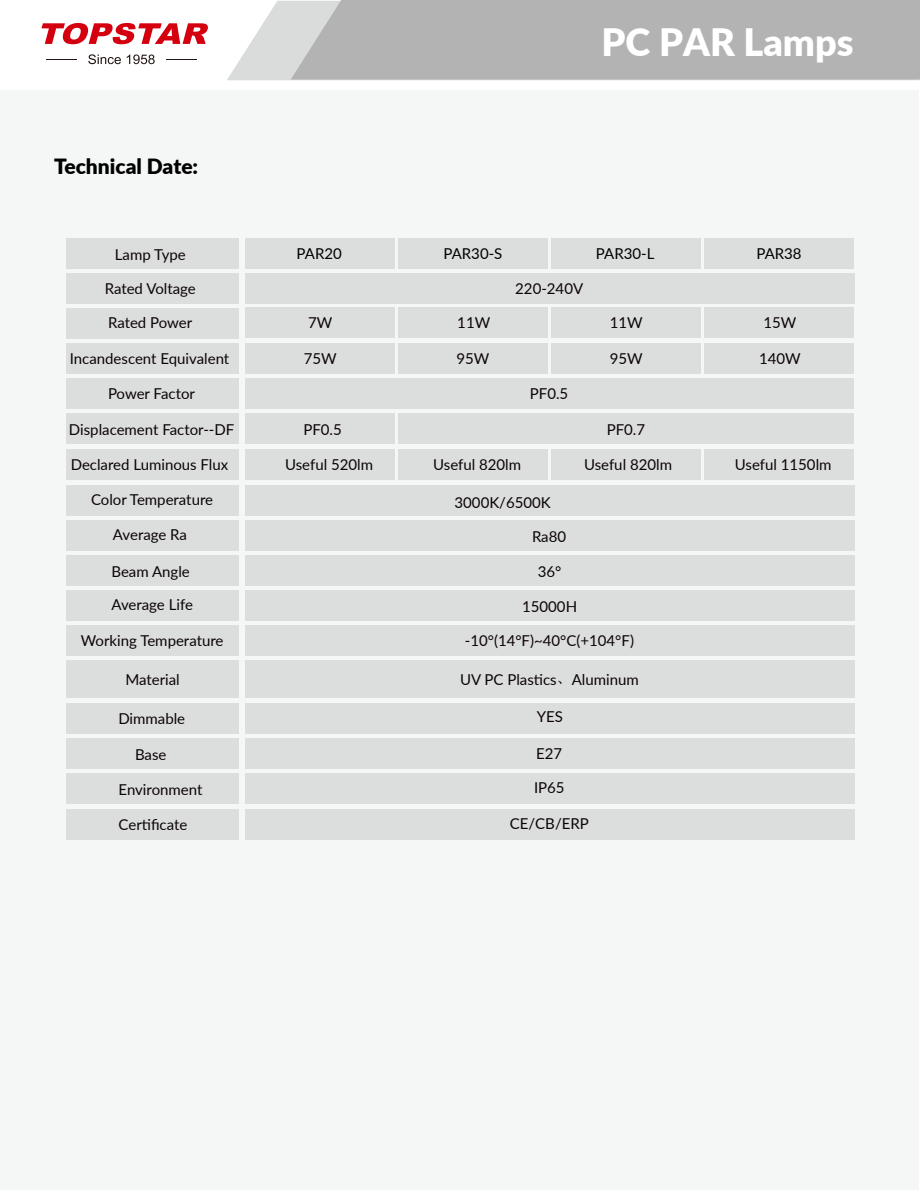
<style>
.page{position:relative;width:920px;height:1190px;background:#fff}
.page>*{position:absolute;margin:0;border:0;box-sizing:border-box;transform-origin:0 0}
.t1{font:900 37.8px "Lato";color:#fff}
.t2{font:900 21px "Lato";color:#000}
.t3{font:15px "Lato";color:#0b0406}
.t4{font:15px "Lato";color:#000}
.t5{font:15px "Lato";color:#0e0407}
.s1{font-family:"Adobe Song Std";font-weight:300}
</style>
<div class="page">
<div style="left:0;top:90px;width:918px;height:1099px;background:#f5f6f6"></div>
<svg style="left:227px;top:1px;width:64px;height:79px;fill:#dadbdb"></svg>
<svg style="left:41px;top:23px;width:167px;height:21px"></svg>
<hr style="left:46px;top:59px;width:31px;height:1px;background:#221714">
<hr style="left:166px;top:59px;width:30px;height:1px;background:#221714">
<svg style="left:88px;top:54px;width:33px;height:10px"></svg>
<svg style="left:127px;top:54px;width:28px;height:10px"></svg>
<div style="left:291px;top:0;width:628px;height:80px;background:#b3b3b4"></div>
<div style="left:245px;top:238px;width:149px;height:30px;background:#dcdddd"></div>
<div style="left:398px;top:238px;width:150px;height:30px;background:#dcdddd"></div>
<div style="left:551px;top:238px;width:149px;height:30px;background:#dcdddd"></div>
<div style="left:704px;top:238px;width:150px;height:30px;background:#dcdddd"></div>
<div style="left:66px;top:238px;width:173px;height:30px;background:#dcdddd"></div>
<div style="left:66px;top:273px;width:173px;height:30px;background:#dcdddd"></div>
<div style="left:66px;top:308px;width:173px;height:30px;background:#dcdddd"></div>
<div style="left:66px;top:343px;width:173px;height:30px;background:#dcdddd"></div>
<div style="left:66px;top:344px;width:173px;height:30px;background:#dcdddd"></div>
<div style="left:66px;top:378px;width:173px;height:30px;background:#dcdddd"></div>
<div style="left:66px;top:449px;width:173px;height:31px;background:#dcdddd"></div>
<div style="left:66px;top:520px;width:173px;height:30px;background:#dcdddd"></div>
<div style="left:245px;top:555px;width:609px;height:30px;background:#dcdddd"></div>
<div style="left:66px;top:555px;width:173px;height:30px;background:#dcdddd"></div>
<div style="left:66px;top:590px;width:173px;height:31px;background:#dcdddd"></div>
<div style="left:245px;top:273px;width:609px;height:30px;background:#dcdddd"></div>
<div style="left:245px;top:520px;width:609px;height:30px;background:#dcdddd"></div>
<div style="left:245px;top:590px;width:609px;height:31px;background:#dcdddd"></div>
<div style="left:66px;top:485px;width:173px;height:30px;background:#dcdddd"></div>
<div style="left:66px;top:486px;width:173px;height:30px;background:#dcdddd"></div>
<div style="left:245px;top:485px;width:609px;height:30px;background:#dcdddd"></div>
<div style="left:66px;top:625px;width:173px;height:30px;background:#dcdddd"></div>
<div style="left:66px;top:660px;width:173px;height:38px;background:#dcdddd"></div>
<div style="left:66px;top:703px;width:173px;height:30px;background:#dcdddd"></div>
<div style="left:245px;top:625px;width:609px;height:30px;background:#dcdddd"></div>
<div style="left:245px;top:660px;width:609px;height:37px;background:#dcdddd"></div>
<div style="left:245px;top:703px;width:609px;height:30px;background:#dcdddd"></div>
<div style="left:66px;top:738px;width:173px;height:30px;background:#dcdddd"></div>
<div style="left:66px;top:774px;width:173px;height:30px;background:#dcdddd"></div>
<div style="left:245px;top:738px;width:609px;height:30px;background:#dcdddd"></div>
<div style="left:245px;top:774px;width:609px;height:30px;background:#dcdddd"></div>
<div style="left:66px;top:809px;width:173px;height:30px;background:#dcdddd"></div>
<div style="left:245px;top:809px;width:609px;height:30px;background:#dcdddd"></div>
<div style="left:245px;top:378px;width:608px;height:30px;background:#dcdddd"></div>
<div style="left:66px;top:414px;width:173px;height:30px;background:#dcdddd"></div>
<div style="left:245px;top:414px;width:149px;height:30px;background:#dcdddd"></div>
<div style="left:398px;top:414px;width:455px;height:30px;background:#dcdddd"></div>
<div style="left:245px;top:308px;width:149px;height:30px;background:#dcdddd"></div>
<div style="left:398px;top:308px;width:150px;height:30px;background:#dcdddd"></div>
<div style="left:551px;top:308px;width:149px;height:30px;background:#dcdddd"></div>
<div style="left:704px;top:308px;width:150px;height:30px;background:#dcdddd"></div>
<div style="left:245px;top:343px;width:149px;height:30px;background:#dcdddd"></div>
<div style="left:398px;top:343px;width:150px;height:30px;background:#dcdddd"></div>
<div style="left:551px;top:343px;width:149px;height:30px;background:#dcdddd"></div>
<div style="left:704px;top:343px;width:150px;height:30px;background:#dcdddd"></div>
<div style="left:245px;top:449px;width:149px;height:31px;background:#dcdddd"></div>
<div style="left:398px;top:449px;width:150px;height:31px;background:#dcdddd"></div>
<div style="left:551px;top:449px;width:149px;height:31px;background:#dcdddd"></div>
<div style="left:704px;top:449px;width:150px;height:31px;background:#dcdddd"></div>
<h2 class="t2" style="left:54px;top:151px;width:146px">Technical Date:</h2>
<p class="t3" style="left:115px;top:243px;width:72px">Lamp Type</p>
<p class="t3" style="left:105px;top:278px;width:93px">Rated Voltage</p>
<p class="t3" style="left:108px;top:312px;width:86px">Rated Power</p>
<p class="t3" style="left:70px;top:348px;width:161px">Incandescent Equivalent</p>
<p class="t3" style="left:108px;top:383px;width:88px">Power Factor</p>
<h1 class="t1" style="left:601px;top:14px;width:253px">PC PAR Lamps</h1>
<p class="t4" style="left:296px;top:242px;width:47px">PAR20</p>
<p class="t4" style="left:443px;top:242px;width:60px">PAR30-S</p>
<p class="t4" style="left:596px;top:242px;width:60px">PAR30-L</p>
<p class="t4" style="left:756px;top:242px;width:47px">PAR38</p>
<p class="t3" style="left:515px;top:277px;width:69px">220-240V</p>
<p class="t3" style="left:308px;top:312px;width:26px">7W</p>
<p class="t3" style="left:457px;top:312px;width:34px">11W</p>
<p class="t3" style="left:609px;top:312px;width:34px">11W</p>
<p class="t3" style="left:763px;top:312px;width:34px">15W</p>
<p class="t3" style="left:304px;top:348px;width:34px">75W</p>
<p class="t3" style="left:456px;top:348px;width:34px">95W</p>
<p class="t3" style="left:609px;top:348px;width:34px">95W</p>
<p class="t3" style="left:759px;top:348px;width:43px">140W</p>
<p class="t3" style="left:530px;top:383px;width:40px">PF0.5</p>
<p class="t3" style="left:69px;top:419px;width:167px">Displacement Factor--DF</p>
<p class="t3" style="left:303px;top:419px;width:40px">PF0.5</p>
<p class="t3" style="left:606px;top:419px;width:40px">PF0.7</p>
<p class="t3" style="left:71px;top:454px;width:159px">Declared Luminous Flux</p>
<p class="t3" style="left:285px;top:454px;width:89px">Useful 520lm</p>
<p class="t3" style="left:433px;top:454px;width:89px">Useful 820lm</p>
<p class="t3" style="left:584px;top:454px;width:89px">Useful 820lm</p>
<p class="t3" style="left:734px;top:454px;width:98px">Useful 1150lm</p>
<p class="t3" style="left:91px;top:489px;width:124px">Color Temperature</p>
<p class="t3" style="left:454px;top:491px;width:98px">3000K/6500K</p>
<p class="t3" style="left:113px;top:523px;width:75px">Average Ra</p>
<p class="t3" style="left:111px;top:560px;width:80px">Beam Angle</p>
<p class="t3" style="left:532px;top:525px;width:36px">Ra80</p>
<p class="t3" style="left:537px;top:560px;width:25px">36°</p>
<p class="t3" style="left:111px;top:594px;width:83px">Average Life</p>
<p class="t3" style="left:522px;top:596px;width:56px">15000H</p>
<p class="t3" style="left:81px;top:630px;width:144px">Working Temperature</p>
<p class="t3" style="left:125px;top:668px;width:56px">Material</p>
<p class="t3" style="left:118px;top:708px;width:68px">Dimmable</p>
<p class="t5" style="left:465px;top:630px;width:171px">-10°(14°F)~40°C(+104°F)</p>
<p class="t3" style="left:460px;top:668px;width:180px">UV PC Plastics<span class="s1">、</span>Aluminum</p>
<p class="t3" style="left:537px;top:706px;width:28px">YES</p>
<p class="t3" style="left:135px;top:743px;width:33px">Base</p>
<p class="t3" style="left:118px;top:779px;width:85px">Environment</p>
<p class="t3" style="left:536px;top:743px;width:28px">E27</p>
<p class="t3" style="left:534px;top:777px;width:32px">IP65</p>
<p class="t3" style="left:118px;top:814px;width:70px">Certificate</p>
<p class="t3" style="left:510px;top:812px;width:80px">CE/CB/ERP</p>
</div>
